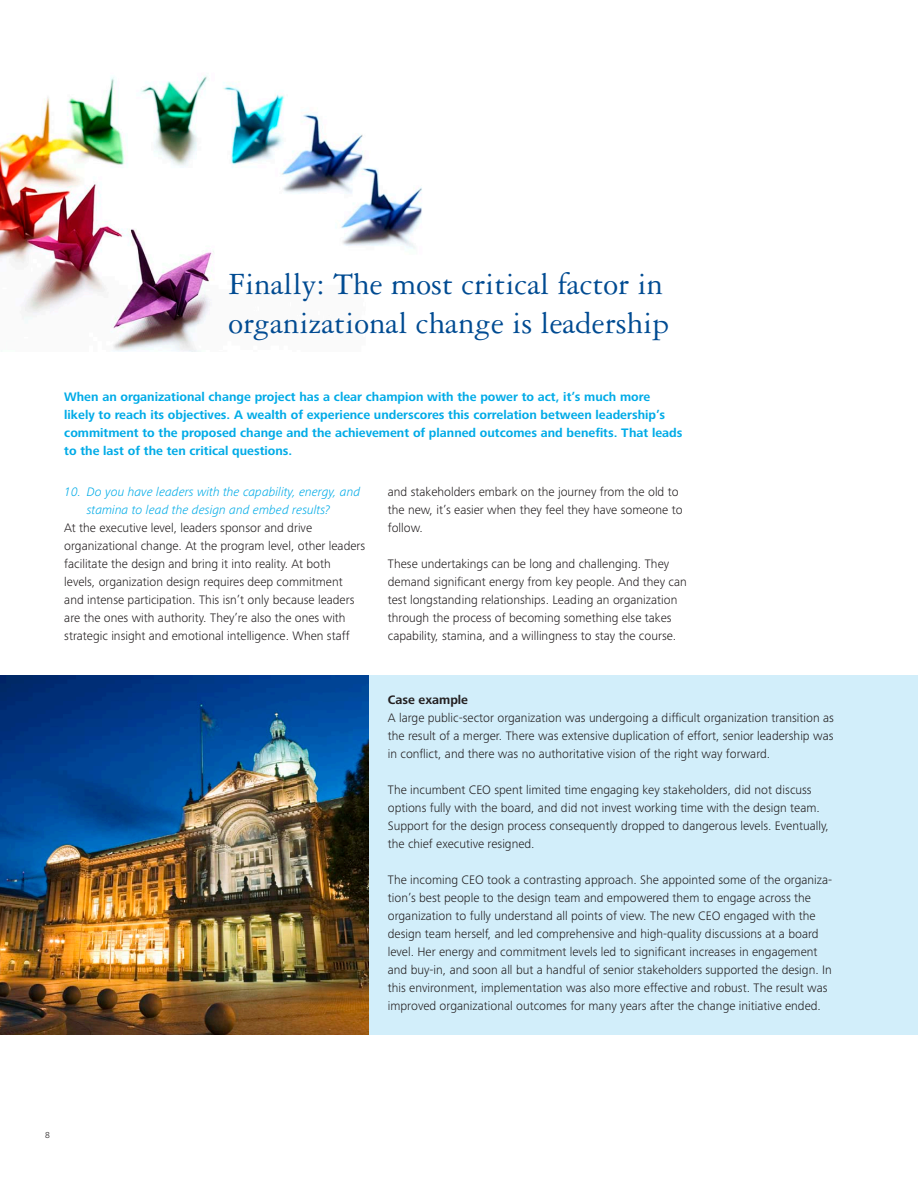
<style>
.page{position:relative;width:918px;height:1188px;background:#fff}
.page>*{position:absolute;margin:0;border:0;box-sizing:border-box;transform-origin:0 0}
.t1{font:33px/39.6px "Garamond 3 LT Std";color:#014b92}
.t2{font:300 12.75px/18px "Frutiger Next Pro";color:#231f20}
.t3{font:700 12.75px/18px "Frutiger Next Pro";color:#00abe7}
.t4{font:italic 300 12.75px/18px "Frutiger Next Pro";color:#00abe7;text-align:center}
.t5{font:700 12.75px "Frutiger Next Pro";color:#231f20}
.t6{font:300 9px "Frutiger Next Pro";color:#231f20}
</style>
<div class="page">
<img style="left:0;top:76px;width:422px;height:276px">
<div style="left:356px;top:675px;width:562px;height:360px;background:#d2eefa"></div>
<img style="left:0;top:675px;width:368px;height:360px">
<p class="t1" style="left:229px;top:264px;width:442px">Finally: The most critical factor in organizational change is leadership</p>
<p class="t3" style="left:64px;top:387px;width:620px">When an organizational change project has a clear champion with the power to act, it’s much more likely to reach its objectives. A wealth of experience underscores this correlation between leadership’s commitment to the proposed change and the achievement of planned outcomes and benefits. That leads to the last of the ten critical questions.</p>
<p class="t4" style="left:64px;top:483px;width:298px">10. Do you have leaders with the capability, energy, and stamina to lead the design and embed results?</p>
<p class="t2" style="left:64px;top:519px;width:302px">At the executive level, leaders sponsor and drive organizational change. At the program level, other leaders facilitate the design and bring it into reality. At both<br>levels, organization design requires deep commitment and intense participation. This isn’t only because leaders are the ones with authority. They’re also the ones with strategic insight and emotional intelligence. When staff</p>
<p class="t2" style="left:388px;top:483px;width:296px">and stakeholders embark on the journey from the old to the new, it’s easier when they feel they have someone to follow.</p>
<p class="t2" style="left:388px;top:555px;width:301px">These undertakings can be long and challenging. They demand significant energy from key people. And they can test longstanding relationships. Leading an organization through the process of becoming something else takes capability, stamina, and a willingness to stay the course.</p>
<p class="t5" style="left:388px;top:693px;width:82px">Case example</p>
<p class="t2" style="left:388px;top:709px;width:448px;text-align:justify">A large public-sector organization was undergoing a difficult organization transition as the result of a merger. There was extensive duplication of effort, senior leadership was in conflict, and there was no authoritative vision of the right way forward.</p>
<p class="t2" style="left:388px;top:781px;width:443px">The incumbent CEO spent limited time engaging key stakeholders, did not discuss options fully with the board, and did not invest working time with the design team.<br>Support for the design process consequently dropped to dangerous levels. Eventually, the chief executive resigned.</p>
<p class="t2" style="left:388px;top:871px;width:446px">The incoming CEO took a contrasting approach. She appointed some of the organiza&shy;tion’s best people to the design team and empowered them to engage across the organization to fully understand all points of view. The new CEO engaged with the design team herself, and led comprehensive and high-quality discussions at a board level. Her energy and commitment levels led to significant increases in engagement and buy-in, and soon all but a handful of senior stakeholders supported the design. In this environment, implementation was also more effective and robust. The result was improved organizational outcomes for many years after the change initiative ended.</p>
<p class="t6" style="left:45px;top:1130px;width:6px">8</p>
</div>
